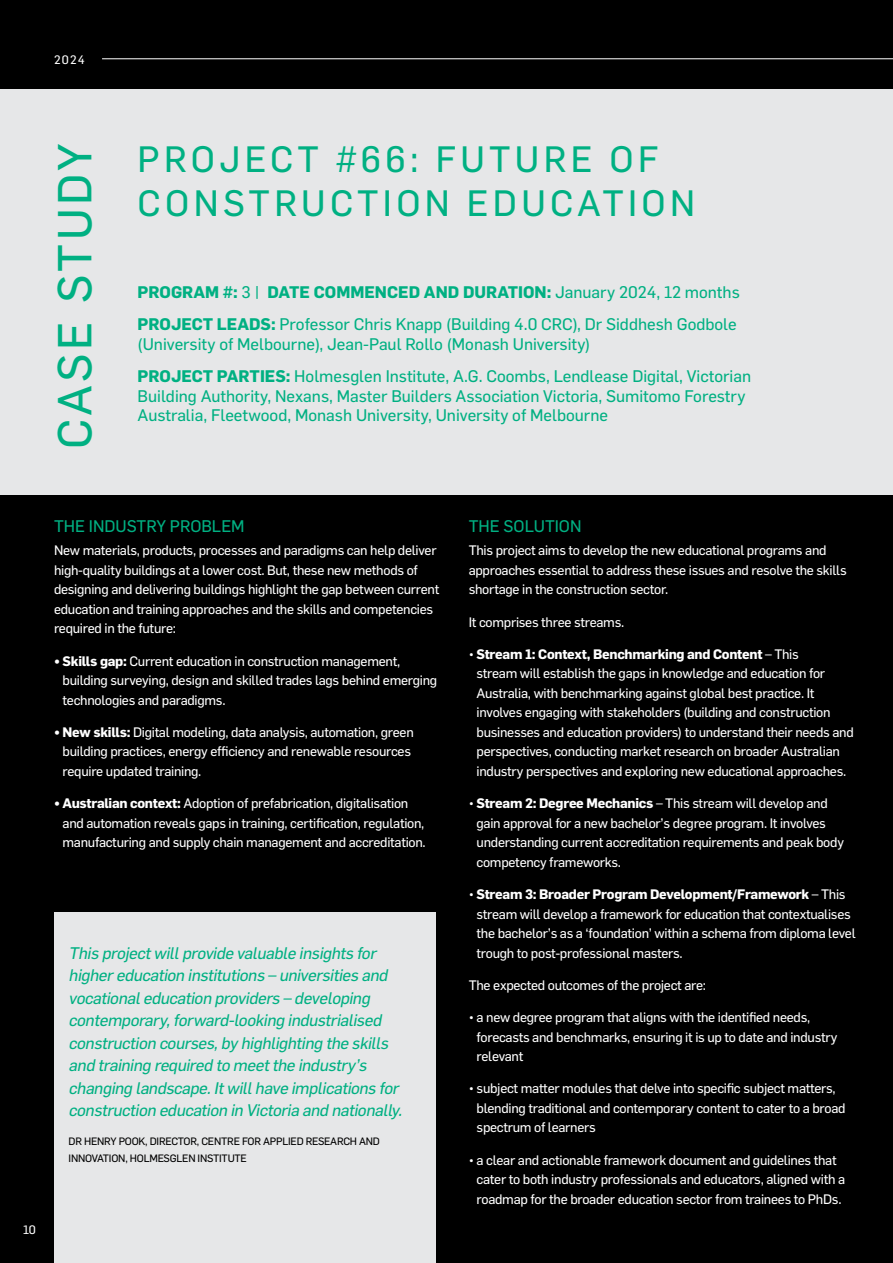
<style>
.page{position:relative;width:893px;height:1263px;background:#000}
.page>*{position:absolute;margin:0;border:0;box-sizing:border-box;transform-origin:0 0}
.t1{font:46.8px "Flama Basic";letter-spacing:.07em;color:#00b082}
.t2{font:36px/43.8px "Flama Basic";letter-spacing:.12em;color:#00b082}
.t3{font:16.5px/19.5px "Flama Basic";color:#00b082}
.t4{font:italic 16.5px/22.5px "Flama Basic";color:#00b082}
.t5{font:700 16.5px "Flama";color:#00b082}
.t6{font:13.5px/19.5px "Flama Basic";letter-spacing:-.02em;color:#fff}
.t7{font:12px "Flama Basic";letter-spacing:.1em;color:#fff}
.t8{font:10.5px/16.5px "Flama Basic";letter-spacing:-.02em;color:#000}
.s1{font-family:"Flama Basic";font-weight:400}
.s2{font-family:"Flama";font-weight:700}
</style>
<div class="page">
<div style="left:0;top:89px;width:893px;height:405px;background:#e6e7e8"></div>
<div style="left:54px;top:913px;width:382px;height:350px;background:#e6e7e8"></div>
<hr style="left:102px;top:58px;width:791px;height:1px;background:#fff">
<p class="t7" style="left:54px;top:50px;width:32px">2024</p>
<p class="t1" style="left:40px;top:449px;width:307px;rotate:-90deg">CASE STUDY</p>
<p class="t2" style="left:138px;top:136px;width:559px">PROJECT #66: FUTURE OF<br>CONSTRUCTION EDUCATION</p>
<p class="t5" style="left:138px;top:280px;width:604px">PROGRAM #: <span class="s1">3 |</span> DATE COMMENCED AND DURATION: <span class="s1">January 2024, 12 months</span></p>
<p class="t3" style="left:138px;top:314px;width:601px"><span class="s2">PROJECT LEADS:</span> Professor Chris Knapp (Building 4.0 CRC), Dr Siddhesh Godbole (University of Melbourne), Jean-Paul Rollo (Monash University)</p>
<p class="t3" style="left:138px;top:366px;width:615px"><span class="s2">PROJECT PARTIES:</span> Holmesglen Institute, A.G. Coombs, Lendlease Digital, Victorian<br>Building Authority, Nexans, Master Builders Association Victoria, Sumitomo Forestry<br>Australia, Fleetwood, Monash University, University of Melbourne</p>
<p class="t3" style="left:54px;top:515px;width:192px">THE INDUSTRY PROBLEM</p>
<p class="t6" style="left:54px;top:540px;width:387px">New materials, products, processes and paradigms can help deliver high-quality buildings at a lower cost. But, these new methods of designing and delivering buildings highlight the gap between current education and training approaches and the skills and competencies required in the future:</p>
<p class="t6" style="left:63px;top:650px;width:376px;text-indent:-9px"><span class="s2">• Skills gap:</span> Current education in construction management, building surveying, design and skilled trades lags behind emerging technologies and paradigms.</p>
<p class="t6" style="left:63px;top:722px;width:353px;text-indent:-9px"><span class="s2">• New skills:</span> Digital modeling, data analysis, automation, green building practices, energy efficiency and renewable resources require updated training.</p>
<p class="t6" style="left:63px;top:793px;width:365px;text-indent:-9px"><span class="s2">• Australian context:</span> Adoption of prefabrication, digitalisation and automation reveals gaps in training, certification, regulation, manufacturing and supply chain management and accreditation.</p>
<p class="t7" style="left:23px;top:1221px;width:14px">10</p>
<p class="t4" style="left:69px;top:941px;width:339px">Thisprojectwillprovide valuable insightsfor highereducation institutions–universitiesand vocationaleducation providers–developing contemporary,forward-looking industrialised construction courses,byhighlighting the skills and training required to meetthe industry’s changing landscape.Itwillhave implicationsfor construction education in Victoria and nationally.</p>
<p class="t8" style="left:69px;top:1133px;width:313px">DR HENRY POOK, DIRECTOR, CENTRE FOR APPLIED RESEARCH AND<br>INNOVATION, HOLMESGLEN INSTITUTE</p>
<p class="t3" style="left:469px;top:515px;width:114px">THE SOLUTION</p>
<p class="t6" style="left:469px;top:540px;width:379px">This project aims to develop the new educational programs and approaches essential to address these issues and resolve the skills shortage in the construction sector.</p>
<p class="t6" style="left:469px;top:611px;width:157px">It comprises three streams.</p>
<p class="t6" style="left:477px;top:644px;width:379px;text-indent:-8px">• <span class="s2">Stream 1: Context, Benchmarking and Content</span> – This<br>stream will establish the gaps in knowledge and education for Australia, with benchmarking against global best practice. It involves engaging with stakeholders (building and construction businesses and education providers) to understand their needs and perspectives, conducting market research on broader Australian industry perspectives and exploring new educational approaches.</p>
<p class="t6" style="left:477px;top:793px;width:369px;text-indent:-8px">• <span class="s2">Stream 2: Degree Mechanics</span> – This stream will develop and gain approval for a new bachelor’s degree program. It involves understanding current accreditation requirements and peak body competency frameworks.</p>
<p class="t6" style="left:477px;top:884px;width:381px;text-indent:-8px">• <span class="s2">Stream 3: Broader Program Development/Framework</span> – This stream will develop a framework for education that contextualises the bachelor’s as a ‘foundation’ within a schema from diploma level trough to post-professional masters.</p>
<p class="t6" style="left:469px;top:974px;width:239px">The expected outcomes of the project are:</p>
<p class="t6" style="left:477px;top:1007px;width:362px;text-indent:-8px">• a new degree program that aligns with the identified needs, forecasts and benchmarks, ensuring it is up to date and industry relevant</p>
<p class="t6" style="left:477px;top:1078px;width:370px;text-indent:-8px">• subject matter modules that delve into specific subject matters, blending traditional and contemporary content to cater to a broad spectrum of learners</p>
<p class="t6" style="left:477px;top:1149px;width:370px;text-indent:-8px">• a clear and actionable framework document and guidelines that cater to both industry professionals and educators, aligned with a roadmap for the broader education sector from trainees to PhDs.</p>
</div>
